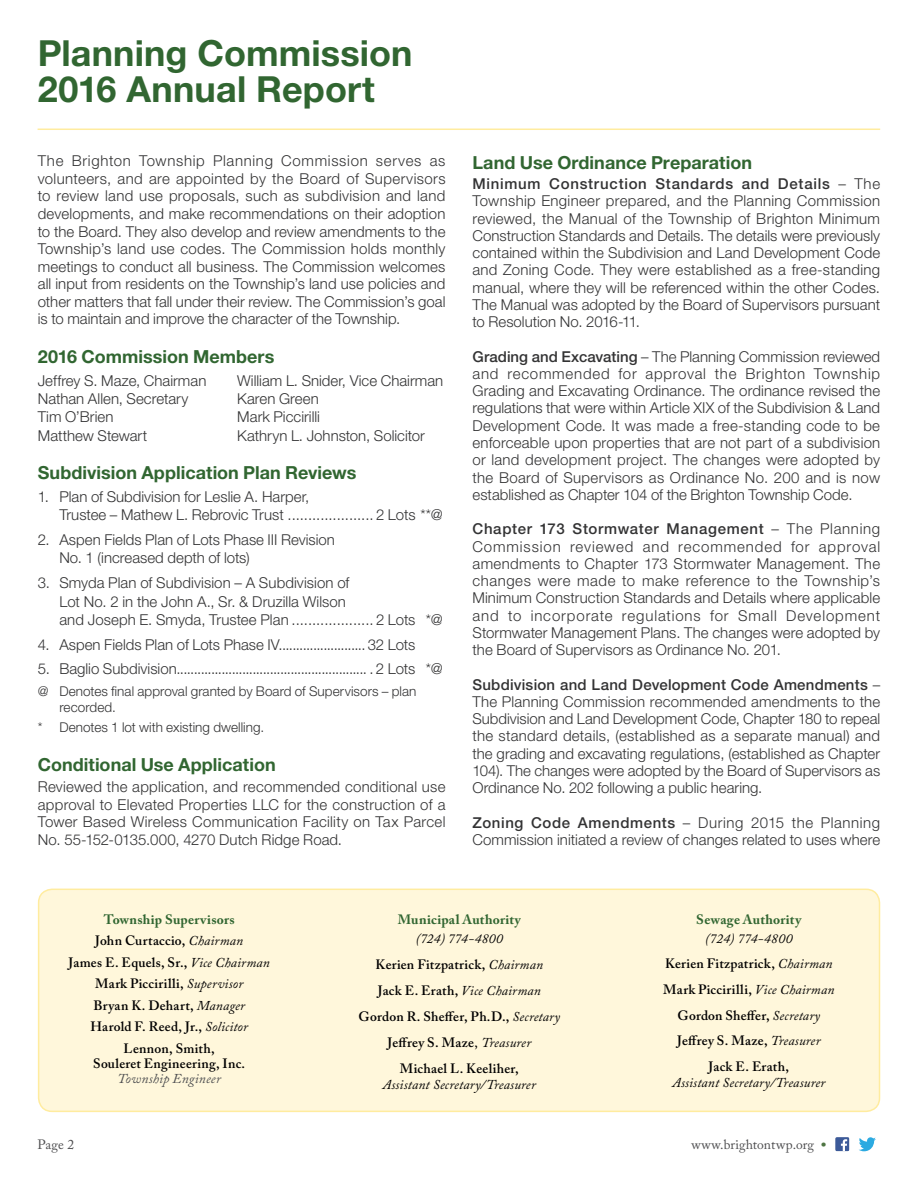
<style>
.page{position:relative;width:918px;height:1188px;background:#fff}
.page>*{position:absolute;margin:0;border:0;box-sizing:border-box;transform-origin:0 0}
.t1{font:700 36px/36px "Helvetica Neue";letter-spacing:.005em;color:#316631}
.t2{font:700 18px "Helvetica Neue";color:#316631}
.t3{font:300 15px/17.2px "Helvetica Neue";color:#333334;text-align:justify}
.t4{font:600 13.5px/21.5px "Adobe Caslon Pro";letter-spacing:.02em;color:#000;text-align:center}
.t5{font:300 13.5px/15.3px "Helvetica Neue";letter-spacing:.005em;color:#333334}
.t6{font:italic 13.5px "Adobe Caslon Pro";letter-spacing:.01em;color:#000}
.t7{font:700 13.5px "Adobe Caslon Pro";letter-spacing:.02em;color:#316631}
.t8{font:13.5px "Adobe Caslon Pro";letter-spacing:.01em;color:#4d4d4f}
.t9{font:italic 13.5px "Adobe Caslon Pro";letter-spacing:.015em;color:#4d4d4f}
.s1{font-weight:500}
.s2{font-weight:700;color:#316631}
.s3{font-weight:400;font-style:italic}
.s4{font-weight:400}
.s5{font-weight:700;font-size:15px;color:#4e7543}
</style>
<div class="page">
<div style="left:39px;top:889px;width:841px;height:222px;background:#fff7db;border-radius:14px"></div>
<div style="left:38px;top:889px;width:842px;height:223px;border:2px solid #ffec9f;border-radius:14px"></div>
<hr style="left:38px;top:129px;width:842px;height:1px;background:#ffec9f">
<svg style="left:835px;top:1137px;width:14px;height:14px"></svg>
<svg style="left:859px;top:1137px;width:17px;height:14px"></svg>
<h1 class="t1" style="left:38px;top:34px;width:376px">Planning Commission<br>2016 Annual Report</h1>
<p class="t3" style="left:38px;top:152px;width:409px">The Brighton Township Planning Commission serves as volunteers, and are appointed by the Board of Supervisors to review land use proposals, such as subdivision and land developments, and make recommendations on their adoption to the Board. They also develop and review amendments to the Township’s land use codes. The Commission holds monthly meetings to conduct all business. The Commission welcomes all input from residents on the Township’s land use policies and other matters that fall under their review. The Commission’s goal is to maintain and improve the character of the Township.</p>
<p class="t2" style="left:38px;top:346px;width:238px">2016 Commission Members</p>
<p class="t3" style="left:38px;top:371px;width:170px">Jeffrey S. Maze, Chairman</p>
<p class="t3" style="left:237px;top:371px;width:208px">William L. Snider, Vice Chairman</p>
<p class="t3" style="left:38px;top:390px;width:152px">Nathan Allen, Secretary</p>
<p class="t3" style="left:237px;top:390px;width:83px">Karen Green</p>
<p class="t3" style="left:38px;top:408px;width:77px">Tim O’Brien</p>
<p class="t3" style="left:237px;top:408px;width:84px">Mark Piccirilli</p>
<p class="t3" style="left:38px;top:426px;width:111px">Matthew Stewart</p>
<p class="t3" style="left:237px;top:426px;width:189px">Kathryn L. Johnston, Solicitor</p>
<p class="t2" style="left:38px;top:462px;width:320px">Subdivision Application Plan Reviews</p>
<p class="t3" style="left:59px;top:487px;width:385px;line-height:18.3px;text-indent:-22px">1. Plan of Subdivision for Leslie A. Harper,<br>Trustee – Mathew L. Rebrovic Trust ..................... 2 Lots **@</p>
<p class="t3" style="left:59px;top:530px;width:277px;line-height:18.3px;text-indent:-22px">2. Aspen Fields Plan of Lots Phase III Revision<br>No. 1 (increased depth of lots)</p>
<p class="t3" style="left:59px;top:573px;width:385px;line-height:18.3px;text-align:left;text-indent:-22px">3. Smyda Plan of Subdivision – A Subdivision of<br>Lot No. 2 in the John A., Sr. &amp; Druzilla Wilson<br>and Joseph E. Smyda, Trustee Plan .................... 2 Lots *@</p>
<p class="t3" style="left:38px;top:635px;width:379px">4. Aspen Fields Plan of Lots Phase IV......................... 32 Lots</p>
<p class="t3" style="left:38px;top:660px;width:406px">5. Baglio Subdivision....................................................... . 2 Lots *@</p>
<p class="t5" style="left:59px;top:683px;width:359px;text-indent:-22px">@ Denotes final approval granted by Board of Supervisors – plan recorded.</p>
<p class="t5" style="left:38px;top:719px;width:228px">* Denotes 1 lot with existing dwelling.</p>
<p class="t2" style="left:38px;top:754px;width:239px">Conditional Use Application</p>
<p class="t3" style="left:38px;top:778px;width:409px">Reviewed the application, and recommended conditional use approval to Elevated Properties LLC for the construction of a Tower Based Wireless Communication Facility on Tax Parcel No. 55-152-0135.000, 4270 Dutch Ridge Road.</p>
<p class="t2" style="left:472px;top:151px;width:281px">Land Use Ordinance Preparation</p>
<p class="t3" style="left:472px;top:175px;width:409px"><span class="s1">Minimum Construction Standards and Details</span> – The Township Engineer prepared, and the Planning Commission reviewed, the Manual of the Township of Brighton Minimum Construction Standards and Details. The details were previously contained within the Subdivision and Land Development Code and Zoning Code. They were established as a free-standing manual, where they will be referenced within the other Codes.<br>The Manual was adopted by the Board of Supervisors pursuant to Resolution No. 2016-11.</p>
<p class="t3" style="left:472px;top:347px;width:409px"><span class="s1">Grading and Excavating</span> – The Planning Commission reviewed and recommended for approval the Brighton Township Grading and Excavating Ordinance. The ordinance revised the regulations that were within Article XIX of the Subdivision &amp; Land Development Code. It was made a free-standing code to be enforceable upon properties that are not part of a subdivision or land development project. The changes were adopted by the Board of Supervisors as Ordinance No. 200 and is now established as Chapter 104 of the Brighton Township Code.</p>
<p class="t3" style="left:472px;top:520px;width:409px"><span class="s1">Chapter 173 Stormwater Management</span> – The Planning Commission reviewed and recommended for approval amendments to Chapter 173 Stormwater Management. The changes were made to make reference to the Township’s Minimum Construction Standards and Details where applicable and to incorporate regulations for Small Development Stormwater Management Plans. The changes were adopted by the Board of Supervisors as Ordinance No. 201.</p>
<p class="t3" style="left:472px;top:675px;width:409px"><span class="s1">Subdivision and Land Development Code Amendments</span> – The Planning Commission recommended amendments to the Subdivision and Land Development Code, Chapter 180 to repeal the standard details, (established as a separate manual) and the grading and excavating regulations, (established as Chapter 104). The changes were adopted by the Board of Supervisors as Ordinance No. 202 following a public hearing.</p>
<p class="t3" style="left:472px;top:813px;width:409px"><span class="s1">Zoning Code Amendments</span> – During 2015 the Planning<br>Commission initiated a review of changes related to uses where</p>
<p class="t4" style="left:69px;top:908px;width:203px"><span class="s2">Township Supervisors<br></span>John Curtaccio, <span class="s3">Chairman<br></span>James E. Equels, Sr., <span class="s3">Vice Chairman<br></span>Mark Piccirilli, <span class="s3">Supervisor<br></span>Bryan K. Dehart, <span class="s3">Manager<br></span>Harold F. Reed, Jr., <span class="s3">Solicitor<br></span>Lennon, Smith,</p>
<p class="t4" style="left:93px;top:1052px;width:154px">Souleret Engineering, Inc.</p>
<p class="t9" style="left:118px;top:1070px;width:105px">Township Engineer</p>
<p class="t7" style="left:398px;top:911px;width:125px">Municipal Authority</p>
<p class="t4" style="left:359px;top:925px;width:203px;line-height:26px"><span class="s3">(724) 774-4800<br></span>Kerien Fitzpatrick, <span class="s3">Chairman<br></span>Jack E. Erath, <span class="s3">Vice Chairman<br></span>Gordon R. Sheffer, Ph.D., <span class="s3">Secretary<br></span>Jeffrey S. Maze<span class="s4">,</span> <span class="s3">Treasurer<br></span>Michael L. Keeliher,</p>
<p class="t6" style="left:383px;top:1077px;width:154px">Assistant Secretary/Treasurer</p>
<p class="t7" style="left:696px;top:911px;width:106px">Sewage Authority</p>
<p class="t4" style="left:663px;top:925px;width:173px;line-height:25.7px"><span class="s3">(724) 774-4800<br></span>Kerien Fitzpatrick, <span class="s3">Chairman<br></span>Mark Piccirilli, <span class="s3">Vice Chairman<br></span>Gordon Sheffer, <span class="s3">Secretary<br></span>Jeffrey S. Maze, <span class="s3">Treasurer<br></span>Jack E. Erath,</p>
<p class="t6" style="left:672px;top:1074px;width:154px">Assistant Secretary/Treasurer</p>
<p class="t8" style="left:38px;top:1137px;width:38px">Page 2</p>
<p class="t8" style="left:691px;top:1137px;width:136px">www.brightontwp.org <span class="s5">•</span></p>
</div>
